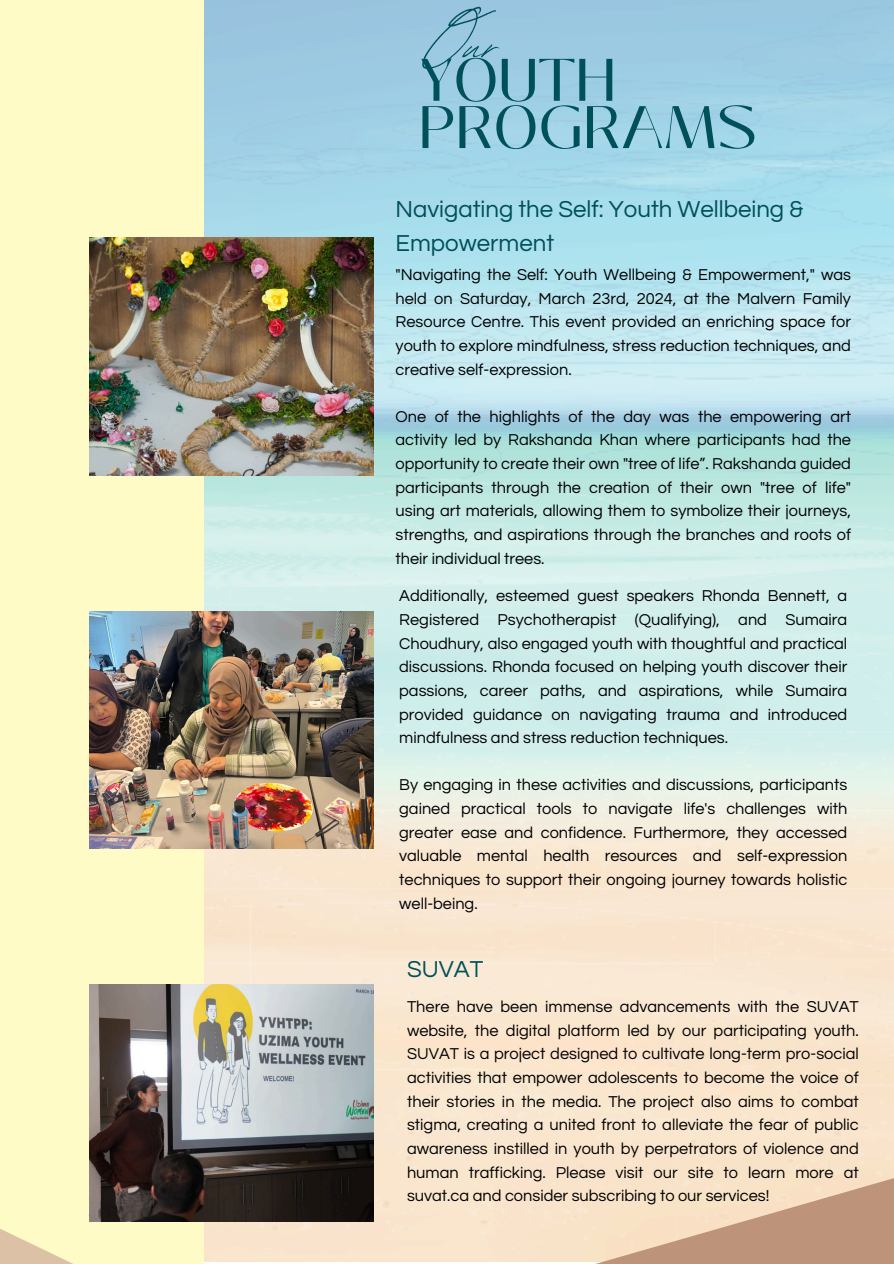
<style>
.page{position:relative;width:894px;height:1264px;background:#fff}
.page>*{position:absolute;margin:0;border:0;box-sizing:border-box;transform-origin:0 0}
.t1{font:72.75px "Revive 80 Signature";color:#005059}
.t2{font:59.7px/47.2px "Black Mango";color:#005059}
.t3{font:24px/34.8px "Questrial";color:#005059}
.t4{font:16.35px/23.7px "Questrial";color:#000001;text-align:justify}
</style>
<div class="page">
<img style="left:204px;top:0;width:689px;height:1086px">
<div style="left:0;top:0;width:204px;height:1263px;background:#fffbc6"></div>
<img style="left:89px;top:611px;width:284px;height:237px">
<img style="left:89px;top:984px;width:284px;height:237px">
<img style="left:89px;top:238px;width:284px;height:237px">
<svg style="left:129px;top:1086px;width:764px;height:177px;background:#c8b7a4"></svg>
<svg style="left:0;top:1222px;width:352px;height:41px"></svg>
<p class="t1" style="left:424px;top:-11px;width:76px">Our</p>
<p class="t2" style="left:418px;top:57px;width:340px">YOUTH<br>PROGRAMS</p>
<p class="t3" style="left:395px;top:192px;width:409px">Navigating the Self: Youth Wellbeing &amp;<br>Empowerment</p>
<p class="t4" style="left:395px;top:263px;width:457px">"Navigating the Self: Youth Wellbeing &amp; Empowerment," was held on Saturday, March 23rd, 2024, at the Malvern Family Resource Centre. This event provided an enriching space for youth to explore mindfulness, stress reduction techniques, and creative self-expression.</p>
<p class="t4" style="left:395px;top:405px;width:457px">One of the highlights of the day was the empowering art activity led by Rakshanda Khan where participants had the opportunity to create their own "tree of life”. Rakshanda guided participants through the creation of their own "tree of life" using art materials, allowing them to symbolize their journeys, strengths, and aspirations through the branches and roots of their individual trees.</p>
<p class="t4" style="left:399px;top:584px;width:449px">Additionally, esteemed guest speakers Rhonda Bennett, a Registered Psychotherapist (Qualifying), and Sumaira Choudhury, also engaged youth with thoughtful and practical discussions. Rhonda focused on helping youth discover their passions, career paths, and aspirations, while Sumaira provided guidance on navigating trauma and introduced mindfulness and stress reduction techniques.</p>
<p class="t4" style="left:399px;top:773px;width:449px">By engaging in these activities and discussions, participants gained practical tools to navigate life's challenges with greater ease and confidence. Furthermore, they accessed valuable mental health resources and self-expression techniques to support their ongoing journey towards holistic well-being.</p>
<p class="t3" style="left:407px;top:951px;width:78px">SUVAT</p>
<p class="t4" style="left:407px;top:995px;width:453px">There have been immense advancements with the SUVAT website, the digital platform led by our participating youth.<br>SUVAT is a project designed to cultivate long-term pro-social activities that empower adolescents to become the voice of their stories in the media. The project also aims to combat stigma, creating a united front to alleviate the fear of public awareness instilled in youth by perpetrators of violence and human trafficking. Please visit our site to learn more at suvat.ca and consider subscribing to our services!</p>
</div>
